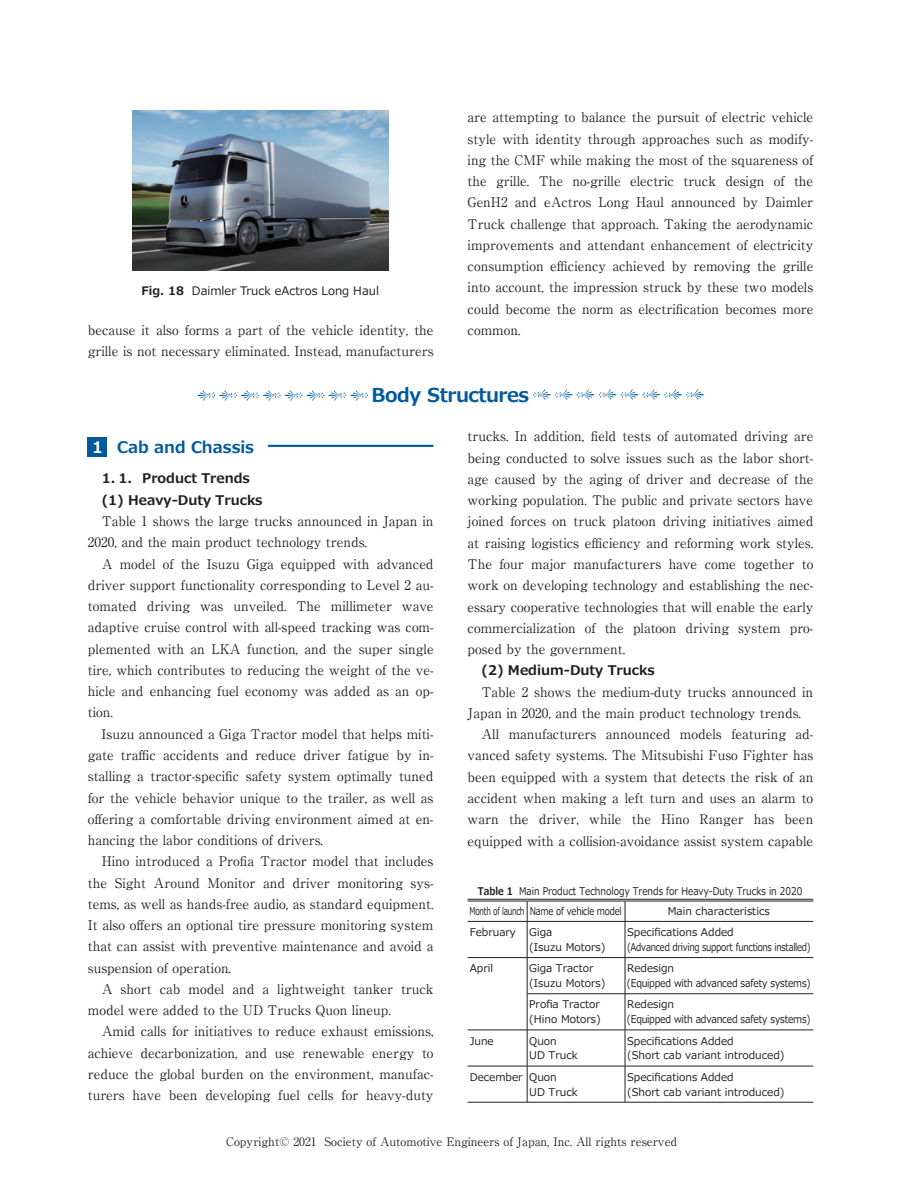
<style>
.page{position:relative;width:902px;height:1187px;background:#fff}
.page>*{position:absolute;margin:0;border:0;box-sizing:border-box;transform-origin:0 0}
.t1{font:700 19.2px "Meiryo UI";letter-spacing:-.025em;color:#015a9d}
.t2{font:700 15.9px "Meiryo UI";color:#015a9d}
.t3{font:13.35px/21.3px "Ryumin Pro";color:#231f20;text-align:justify}
.t4{font:700 13.35px/21.3px "Meiryo UI";color:#231f20}
.t5{font:11.7px "Ryumin Pro";color:#231f20}
.t6{font:11.7px "Meiryo UI";color:#231f20}
.t7{font:10.65px/14.9px "Meiryo UI";color:#231f20}
.t8{font:10.65px/20.2px "Meiryo UI";color:#231f20;scale:.85 1}
.t9{font:10.65px/14.9px "Meiryo UI";letter-spacing:-.02em;color:#231f20}
.t10{font:10.65px/14.9px "Meiryo UI";letter-spacing:-.025em;color:#231f20}
.s1{font-weight:700}
.s2{color:#fff}
</style>
<div class="page">
<hr style="left:268px;top:445px;width:165px;height:2px;background:#015a9d">
<div style="left:88px;top:437px;width:19px;height:19px;background:#015a9d"></div>
<img style="left:133px;top:111px;width:255px;height:159px">
<svg style="left:197px;top:390px;width:171px;height:11px"></svg>
<svg style="left:533px;top:389px;width:171px;height:11px"></svg>
<hr style="left:527px;top:921px;width:1px;height:36px;background:#231f20">
<hr style="left:624px;top:921px;width:1px;height:36px;background:#231f20">
<hr style="left:527px;top:957px;width:1px;height:36px;background:#231f20">
<hr style="left:624px;top:957px;width:1px;height:36px;background:#231f20">
<hr style="left:527px;top:993px;width:1px;height:36px;background:#231f20">
<hr style="left:624px;top:993px;width:1px;height:36px;background:#231f20">
<hr style="left:527px;top:1030px;width:1px;height:35px;background:#231f20">
<hr style="left:624px;top:1030px;width:1px;height:35px;background:#231f20">
<hr style="left:527px;top:1066px;width:1px;height:35px;background:#231f20">
<hr style="left:624px;top:1066px;width:1px;height:35px;background:#231f20">
<hr style="left:467px;top:957px;width:60px;height:1px;background:#231f20">
<hr style="left:527px;top:957px;width:98px;height:1px;background:#231f20">
<hr style="left:625px;top:957px;width:188px;height:1px;background:#231f20">
<hr style="left:527px;top:993px;width:98px;height:1px;background:#231f20">
<hr style="left:625px;top:993px;width:188px;height:1px;background:#231f20">
<hr style="left:467px;top:1029px;width:60px;height:1px;background:#231f20">
<hr style="left:527px;top:1029px;width:98px;height:1px;background:#231f20">
<hr style="left:625px;top:1029px;width:188px;height:1px;background:#231f20">
<hr style="left:467px;top:1065px;width:60px;height:1px;background:#231f20">
<hr style="left:527px;top:1065px;width:98px;height:1px;background:#231f20">
<hr style="left:625px;top:1065px;width:188px;height:1px;background:#231f20">
<hr style="left:467px;top:1101px;width:60px;height:1px;background:#231f20">
<hr style="left:527px;top:1101px;width:98px;height:1px;background:#231f20">
<hr style="left:625px;top:1101px;width:188px;height:1px;background:#231f20">
<svg style="left:527px;top:901px;width:1px;height:20px"></svg>
<svg style="left:624px;top:901px;width:1px;height:20px"></svg>
<hr style="left:467px;top:921px;width:60px;height:1px;background:#231f20">
<hr style="left:527px;top:921px;width:98px;height:1px;background:#231f20">
<hr style="left:625px;top:921px;width:188px;height:1px;background:#231f20">
<hr style="left:467px;top:898px;width:60px;height:1px;background:#231f20">
<hr style="left:467px;top:900px;width:60px;height:1px;background:#231f20">
<hr style="left:527px;top:898px;width:98px;height:1px;background:#231f20">
<hr style="left:527px;top:900px;width:98px;height:1px;background:#231f20">
<hr style="left:625px;top:898px;width:188px;height:1px;background:#231f20">
<hr style="left:625px;top:900px;width:188px;height:1px;background:#231f20">
<p class="t6" style="left:142px;top:282px;width:239px"><span class="s1">Fig. 18</span> Daimler Truck eActros Long Haul</p>
<p class="t3" style="left:88px;top:318px;width:347px">because it also forms a part of the vehicle identity, the grille is not necessary eliminated. Instead, manufacturers</p>
<p class="t3" style="left:467px;top:106px;width:347px">are attempting to balance the pursuit of electric vehicle style with identity through approaches such as modify&shy;ing the CMF while making the most of the squareness of the grille. The no-grille electric truck design of the GenH2 and eActros Long Haul announced by Daimler Truck challenge that approach. Taking the aerodynamic improvements and attendant enhancement of electricity consumption efficiency achieved by removing the grille into account, the impression struck by these two models could become the norm as electrification becomes more common.</p>
<h1 class="t1" style="left:371px;top:381px;width:159px">Body Structures</h1>
<p class="t2" style="left:92px;top:436px;width:163px"><span class="s2">1</span> Cab and Chassis</p>
<p class="t4" style="left:102px;top:468px;width:162px">1. 1. Product Trends (1) Heavy-Duty Trucks</p>
<p class="t3" style="left:88px;top:509px;width:347px;text-indent:14px">Table 1 shows the large trucks announced in Japan in<br>2020, and the main product technology trends.</p>
<p class="t3" style="left:88px;top:552px;width:347px;text-indent:14px">A model of the Isuzu Giga equipped with advanced driver support functionality corresponding to Level 2 au&shy;tomated driving was unveiled. The millimeter wave adaptive cruise control with all-speed tracking was com&shy;plemented with an LKA function, and the super single tire, which contributes to reducing the weight of the ve&shy;hicle and enhancing fuel economy was added as an op&shy;tion.</p>
<p class="t3" style="left:88px;top:722px;width:347px;text-indent:14px">Isuzu announced a Giga Tractor model that helps miti&shy;gate traffic accidents and reduce driver fatigue by in&shy;stalling a tractor-specific safety system optimally tuned for the vehicle behavior unique to the trailer, as well as offering a comfortable driving environment aimed at en&shy;hancing the labor conditions of drivers.</p>
<p class="t3" style="left:88px;top:849px;width:347px;text-indent:14px">Hino introduced a Profia Tractor model that includes the Sight Around Monitor and driver monitoring sys&shy;tems, as well as hands-free audio, as standard equipment.<br>It also offers an optional tire pressure monitoring system that can assist with preventive maintenance and avoid a suspension of operation.</p>
<p class="t3" style="left:88px;top:977px;width:347px;text-indent:14px">A short cab model and a lightweight tanker truck model were added to the UD Trucks Quon lineup.</p>
<p class="t3" style="left:88px;top:1019px;width:347px;text-indent:14px">Amid calls for initiatives to reduce exhaust emissions, achieve decarbonization, and use renewable energy to reduce the global burden on the environment, manufac&shy;turers have been developing fuel cells for heavy-duty</p>
<p class="t3" style="left:467px;top:425px;width:347px">trucks. In addition, field tests of automated driving are being conducted to solve issues such as the labor short&shy;age caused by the aging of driver and decrease of the working population. The public and private sectors have joined forces on truck platoon driving initiatives aimed at raising logistics efficiency and reforming work styles.<br>The four major manufacturers have come together to work on developing technology and establishing the nec&shy;essary cooperative technologies that will enable the early commercialization of the platoon driving system pro&shy;posed by the government.</p>
<p class="t4" style="left:481px;top:660px;width:175px">(2) Medium-Duty Trucks</p>
<p class="t3" style="left:481px;top:680px;width:333px">Table 2 shows the medium-duty trucks announced in</p>
<p class="t3" style="left:467px;top:701px;width:335px">Japan in 2020, and the main product technology trends.</p>
<p class="t3" style="left:481px;top:722px;width:333px">All manufacturers announced models featuring ad-</p>
<p class="t3" style="left:467px;top:743px;width:347px">vanced safety systems. The Mitsubishi Fuso Fighter has</p>
<p class="t3" style="left:467px;top:765px;width:347px">been equipped with a system that detects the risk of an</p>
<p class="t3" style="left:467px;top:786px;width:347px">accident when making a left turn and uses an alarm to</p>
<p class="t3" style="left:467px;top:807px;width:347px">warn the driver, while the Hino Ranger has been</p>
<p class="t3" style="left:467px;top:829px;width:347px">equipped with a collision-avoidance assist system capable</p>
<p class="t8" style="left:469px;top:881px;width:393px;text-indent:8px"><span class="s1">Table 1</span> Main Product Technology Trends for Heavy-Duty Trucks in 2020<br>Month of launch Name of vehicle model</p>
<p class="t7" style="left:667px;top:904px;width:103px">Main characteristics</p>
<p class="t7" style="left:469px;top:925px;width:48px">February</p>
<p class="t7" style="left:529px;top:925px;width:78px">Giga<br>(Isuzu Motors)</p>
<p class="t10" style="left:627px;top:925px;width:185px">Specifications Added<br>(Advanced driving support functions installed)</p>
<p class="t7" style="left:469px;top:961px;width:25px">April</p>
<p class="t7" style="left:529px;top:961px;width:78px">Giga Tractor (Isuzu Motors)</p>
<p class="t9" style="left:627px;top:961px;width:185px">Redesign<br>(Equipped with advanced safety systems)</p>
<p class="t7" style="left:529px;top:997px;width:73px">Profia Tractor (Hino Motors)</p>
<p class="t9" style="left:627px;top:997px;width:185px">Redesign<br>(Equipped with advanced safety systems)</p>
<p class="t7" style="left:469px;top:1033px;width:25px">June</p>
<p class="t7" style="left:529px;top:1033px;width:50px">Quon<br>UD Truck</p>
<p class="t7" style="left:627px;top:1033px;width:159px">Specifications Added<br>(Short cab variant introduced)</p>
<p class="t7" style="left:529px;top:1069px;width:50px;text-indent:-60px">December Quon<br>UD Truck</p>
<p class="t7" style="left:627px;top:1069px;width:159px">Specifications Added<br>(Short cab variant introduced)</p>
<p class="t5" style="left:226px;top:1132px;width:452px">Copyright© 2021 Society of Automotive Engineers of Japan, Inc. All rights reserved</p>
</div>
